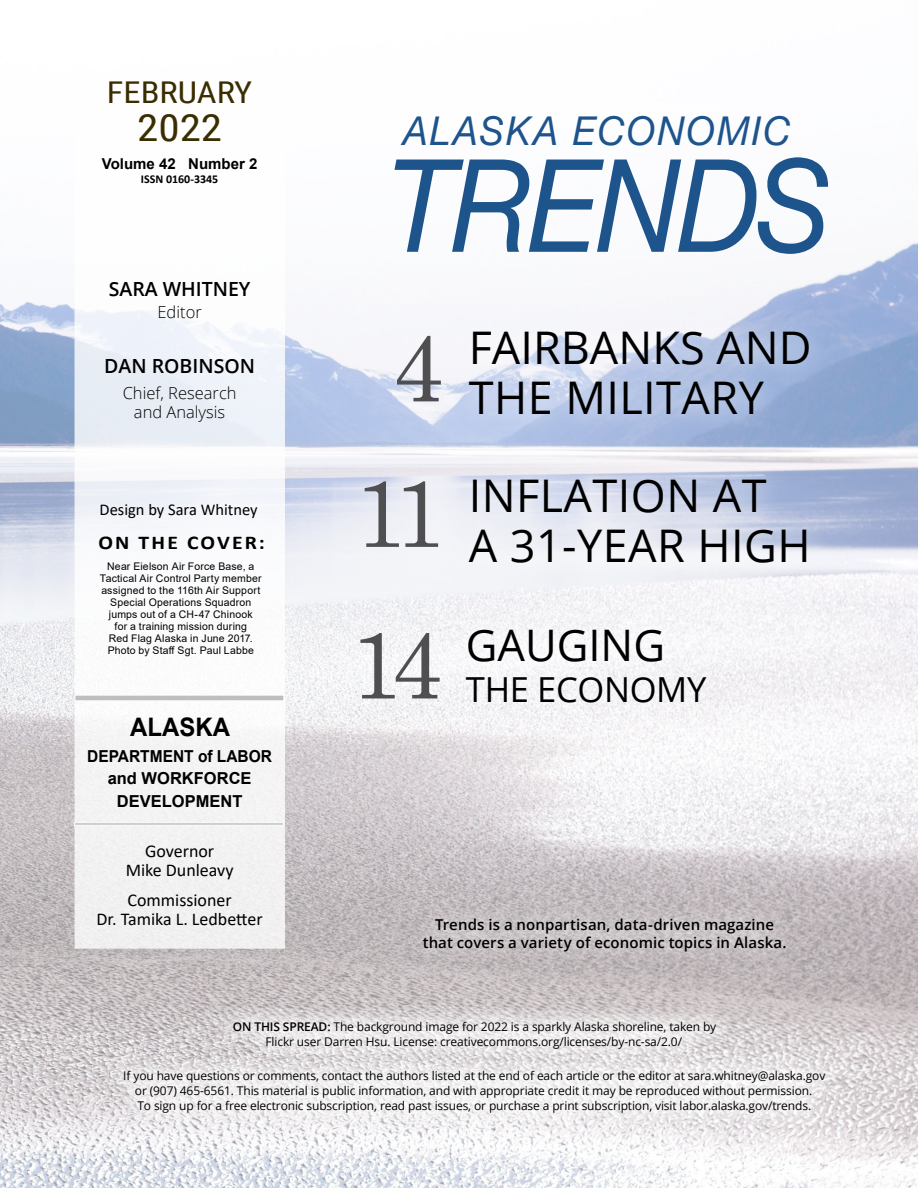
<style>
.page{position:relative;width:918px;height:1188px;background:#fff}
.page>*{position:absolute;margin:0;border:0;box-sizing:border-box;transform-origin:0 0}
.t1{font:italic 129.3px "Helvetica Neue";letter-spacing:-.03em;color:#1d548c;scale:.9 1}
.second-tier_subheads{font:96.75px "Century";color:#4f4f51;scale:.96 1}
.t2{font:45px "Open Sans";letter-spacing:.01em;color:#000}
.t3{font:43.5px "Open Sans";color:#000}
.t4{font:italic 39.9px "Helvetica Neue";letter-spacing:.045em;color:#1d548c;scale:.95 1}
.t5{font:37.5px "Roboto Condensed";color:#3a2d00;scale:1.15 1}
.t6{font:34.5px "Open Sans";letter-spacing:-.01em;color:#000}
.t7{font:30px "Roboto Condensed";color:#3a2d00;scale:1.15 1}
.t8{font:700 25.5px "Arial";color:#000;scale:.94 1}
.t9{font:600 19.5px "Open Sans";color:#000}
.t10{font:700 19.5px "Calibri";letter-spacing:.1em;color:#000;scale:1.11 1}
.t11{font:18px/19.5px "Calibri";color:#000;text-align:center}
.t12{font:700 16.5px/22.5px "Arial";color:#000;text-align:center;scale:.94 1}
.t13{font:300 16.5px "Open Sans";color:#000}
.t14{font:16.5px "Calibri";color:#000}
.t15{font:600 15px/18px "Open Sans";letter-spacing:.005em;color:#000;text-align:center}
.t16{font:700 15px "Arial";color:#000}
.t17{font:12px/15px "Open Sans";letter-spacing:-.01em;color:#000;text-align:center}
.t18{font:700 12px "Calibri";color:#000}
.t19{font:10.5px/12px "Arial";letter-spacing:.015em;color:#000;text-align:center}
.s1{font-weight:600}
</style>
<div class="page">
<img style="left:0;top:242px;width:918px;height:946px">
<svg style="left:75px;top:242px;width:210px;height:707px;fill:#f6f5fa"></svg>
<svg style="left:75px;top:695px;width:209px;height:6px"></svg>
<svg style="left:74px;top:822px;width:210px;height:4px"></svg>
<div style="left:406px;top:901px;width:396px;height:68px;background:#fff;opacity:.68"></div>
<div style="left:215px;top:1003px;width:519px;height:64px;background:#fff;opacity:.61"></div>
<div style="left:106px;top:1052px;width:737px;height:79px;background:#fff;opacity:.61"></div>
<div style="left:450px;top:460px;width:379px;height:126px;background:#fff;opacity:.8"></div>
<div style="left:453px;top:616px;width:267px;height:99px;background:#f6f5f8"></div>
<div style="left:451px;top:312px;width:381px;height:126px;background:#fff;opacity:.8"></div>
<p class="t7" style="left:107px;top:71px;width:128px">FEBRUARY</p>
<p class="t5" style="left:137px;top:101px;width:76px">2022</p>
<p class="t16" style="left:102px;top:153px;width:157px">Volume 42 Number 2</p>
<p class="t18" style="left:141px;top:171px;width:79px">ISSN 0160-3345</p>
<p class="t9" style="left:109px;top:275px;width:143px">SARA WHITNEY</p>
<p class="t13" style="left:158px;top:301px;width:46px">Editor</p>
<p class="t9" style="left:104px;top:352px;width:152px">DAN ROBINSON</p>
<p class="t13" style="left:123px;top:382px;width:115px">Chief, Research</p>
<p class="t13" style="left:134px;top:401px;width:93px">and Analysis</p>
<p class="t14" style="left:100px;top:498px;width:159px">Design by Sara Whitney</p>
<p class="t10" style="left:98px;top:529px;width:151px">ON THE COVER:</p>
<p class="t19" style="left:100px;top:561px;width:163px">Near Eielson Air Force Base, a<br>Tactical Air Control Party member assigned to the 116th Air Support<br>Special Operations Squadron jumps out of a CH-47 Chinook</p>
<p class="t19" style="left:109px;top:621px;width:146px">for a training mission during<br>Red Flag Alaska in June 2017.</p>
<p class="t19" style="left:108px;top:645px;width:148px">Photo by Staff Sgt. Paul Labbe</p>
<p class="t8" style="left:130px;top:709px;width:108px">ALASKA</p>
<p class="t12" style="left:87px;top:745px;width:198px">DEPARTMENT of LABOR and WORKFORCE<br>DEVELOPMENT</p>
<p class="t11" style="left:126px;top:841px;width:109px">Governor<br>Mike Dunleavy</p>
<p class="t11" style="left:97px;top:890px;width:168px">Commissioner<br>Dr. Tamika L. Ledbetter</p>
<p class="t4" style="left:403px;top:102px;width:410px">ALASKA ECONOMIC</p>
<p class="t1" style="left:387px;top:113px;width:495px">TRENDS</p>
<p class="second-tier_subheads" style="left:392px;top:285px;width:55px">4</p>
<p class="t2" style="left:469px;top:317px;width:344px">FAIRBANKS AND</p>
<p class="t2" style="left:469px;top:367px;width:297px">THE MILITARY</p>
<p class="second-tier_subheads" style="left:354px;top:431px;width:96px">11</p>
<p class="t2" style="left:469px;top:465px;width:299px">INFLATION AT</p>
<p class="t2" style="left:469px;top:515px;width:343px">A 31-YEAR HIGH</p>
<p class="second-tier_subheads" style="left:350px;top:582px;width:98px">14</p>
<p class="t3" style="left:466px;top:616px;width:201px">GAUGING</p>
<p class="t6" style="left:466px;top:666px;width:242px">THE ECONOMY</p>
<p class="t15" style="left:423px;top:915px;width:365px">Trends is a nonpartisan, data-driven magazine that covers a variety of economic topics in Alaska.</p>
<p class="t17" style="left:233px;top:1018px;width:485px"><span class="s1">ON THIS SPREAD:</span> The background image for 2022 is a sparkly Alaska shoreline, taken by</p>
<p class="t17" style="left:266px;top:1033px;width:418px">Flickr user Darren Hsu. License: creativecommons.org/licenses/by-nc-sa/2.0/</p>
<p class="t17" style="left:123px;top:1068px;width:704px">If you have questions or comments, contact the authors listed at the end of each article or the editor at sara.whitney@alaska.gov or (907) 465-6561. This material is public information, and with appropriate credit it may be reproduced without permission.<br>To sign up for a free electronic subscription, read past issues, or purchase a print subscription, visit labor.alaska.gov/trends.</p>
</div>
